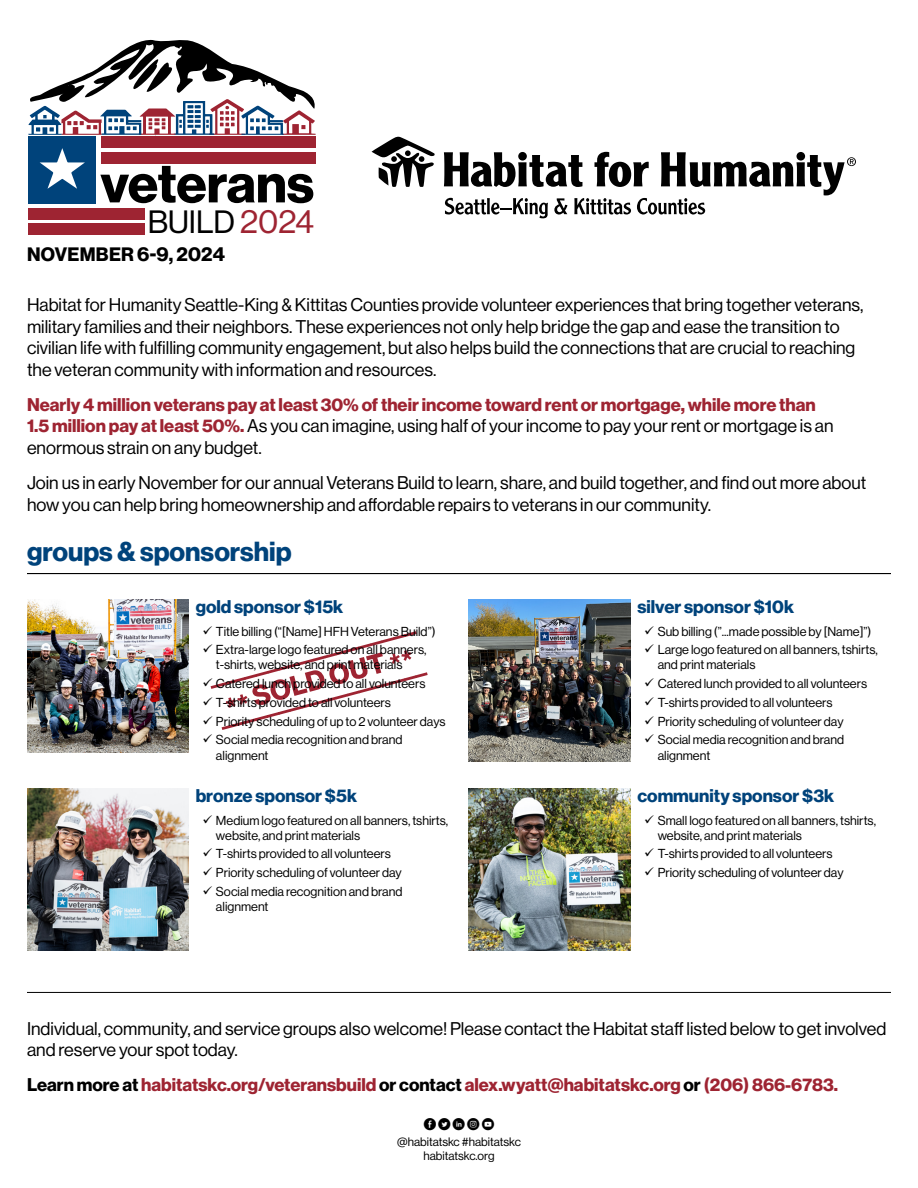
<style>
.page{position:relative;width:918px;height:1188px;background:#fff}
.page>*{position:absolute;margin:0;border:0;box-sizing:border-box;transform-origin:0 0}
.t1{font:54.15px "N Haas Grotesk DS Pro 75 Bd";letter-spacing:-.005em;color:#000}
.t2{font:31.65px "N Haas Grotesk DS Pro 55 Rg";color:#000}
.t3{font:27px "N Haas Grotesk DS Pro 75 Bd";color:#00437b}
.t4{font:19.05px "N Haas Grotesk DS Pro 75 Bd";letter-spacing:.015em;color:#000}
.t5{font:18px/21.6px "N Haas Grotesk DS Pro 55 Rg";color:#000}
.t6{font:18px "N Haas Grotesk DS Pro 75 Bd";color:#9e2432}
.t7{font:18px "N Haas Grotesk DS Pro 75 Bd";color:#00437b}
.t8{font:12.75px/18.8px "N Haas Grotesk DS Pro 55 Rg";color:#000}
.t9{font:12px/14.4px "N Haas Grotesk DS Pro 55 Rg";color:#000;text-align:center}
.t10{font:12px "Social Media Circled";letter-spacing:.16em;color:#000}
.s1{color:#9e2432}
.s2{font-family:"N Haas Grotesk DS Pro 75 Bd";color:#9e2432}
.s3{color:#000}
</style>
<div class="page">
<img style="left:27px;top:600px;width:162px;height:153px">
<img style="left:469px;top:600px;width:162px;height:162px">
<img style="left:27px;top:789px;width:162px;height:162px">
<img style="left:469px;top:789px;width:162px;height:162px">
<hr style="left:27px;top:573px;width:864px;height:1px;background:#000">
<hr style="left:27px;top:992px;width:864px;height:1px;background:#000">
<svg style="left:372px;top:136px;width:63px;height:51px"></svg>
<svg style="left:444px;top:152px;width:412px;height:66px"></svg>
<div style="left:28px;top:136px;width:68px;height:68px;background:#00437b"></div>
<svg style="left:40px;top:148px;width:45px;height:41px"></svg>
<div style="left:101px;top:136px;width:215px;height:12px;background:#9e2432"></div>
<div style="left:101px;top:152px;width:215px;height:11px;background:#9e2432"></div>
<div style="left:28px;top:223px;width:117px;height:12px;background:#9e2432"></div>
<div style="left:28px;top:208px;width:117px;height:12px;background:#9e2432"></div>
<svg style="left:28px;top:39px;width:288px;height:96px"></svg>
<svg style="left:210px;top:631px;width:218px;height:99px"></svg>
<h1 class="t1" style="left:101px;top:152px;width:215px">veterans</h1>
<h2 class="t2" style="left:148px;top:204px;width:168px">BUILD <span class="s1">2024</span></h2>
<h3 class="t4" style="left:27px;top:243px;width:199px">NOVEMBER 6-9, 2024</h3>
<p class="t5" style="left:27px;top:294px;width:838px">Habitat for Humanity Seattle-King &amp; Kittitas Counties provide volunteer experiences that bring together veterans, military families and their neighbors. These experiences not only help bridge the gap and ease the transition to civilian life with fulfilling community engagement, but also helps build the connections that are crucial to reaching the veteran community with information and resources.</p>
<h3 class="t6" style="left:27px;top:394px;width:790px">Nearly 4 million veterans pay at least 30% of their income toward rent or mortgage, while more than</h3>
<h3 class="t5" style="left:27px;top:415px;width:808px"><span class="s2">1.5 million pay at least 50%.</span> As you can imagine, using half of your income to pay your rent or mortgage is an enormous strain on any budget.</h3>
<h3 class="t5" style="left:27px;top:472px;width:841px">Join us in early November for our annual Veterans Build to learn, share, and build together, and find out more about how you can help bring homeownership and affordable repairs to veterans in our community.</h3>
<h3 class="t3" style="left:27px;top:536px;width:266px">groups &amp; sponsorship</h3>
<h3 class="t7" style="left:196px;top:597px;width:149px">gold sponsor $15k</h3>
<p class="t8" style="left:216px;top:622px;width:221px">Title billing (“[Name] HFH Veterans Build”)<br>Extra-large logo featured on all banners,</p>
<p class="t8" style="left:216px;top:656px;width:231px">t-shirts, website, and print materials Catered lunch provided to all volunteers T-shirts provided to all volunteers<br>Priority scheduling of up to 2 volunteer days Social media recognition and brand</p>
<p class="t8" style="left:216px;top:746px;width:54px">alignment</p>
<h3 class="t7" style="left:196px;top:786px;width:163px">bronze sponsor $5k</h3>
<p class="t8" style="left:216px;top:812px;width:234px;line-height:15.3px">Medium logo featured on all banners, tshirts, website, and print materials</p>
<p class="t8" style="left:216px;top:845px;width:188px">T-shirts provided to all volunteers<br>Priority scheduling of volunteer day<br>Social media recognition and brand</p>
<p class="t8" style="left:216px;top:897px;width:54px">alignment</p>
<h3 class="t7" style="left:637px;top:597px;width:158px">silver sponsor $10k</h3>
<p class="t8" style="left:658px;top:622px;width:222px">Sub billing (”...made possible by [Name]”)<br>Large logo featured on all banners, tshirts,</p>
<p class="t8" style="left:658px;top:656px;width:211px">and print materials<br>Catered lunch provided to all volunteers T-shirts provided to all volunteers Priority scheduling of volunteer day Social media recognition and brand</p>
<p class="t8" style="left:658px;top:746px;width:54px">alignment</p>
<h3 class="t7" style="left:637px;top:786px;width:198px">community sponsor $3k</h3>
<p class="t8" style="left:658px;top:812px;width:220px;line-height:15.3px">Small logo featured on all banners, tshirts, website, and print materials</p>
<p class="t8" style="left:658px;top:845px;width:187px">T-shirts provided to all volunteers<br>Priority scheduling of volunteer day</p>
<h3 class="t5" style="left:27px;top:1018px;width:861px">Individual, community, and service groups also welcome! Please contact the Habitat staff listed below to get involved and reserve your spot today.</h3>
<h3 class="t6" style="left:27px;top:1075px;width:813px"><span class="s3">Learn more at</span> habitatskc.org/veteransbuild <span class="s3">or contact</span> alex.wyatt@habitatskc.org <span class="s3">or</span>(206) 866-6783.</h3>
<p class="t10" style="left:424px;top:1118px;width:72px">EDCQM</p>
<p class="t9" style="left:397px;top:1134px;width:125px">@habitatskc #habitatskc habitatskc.org</p>
</div>
